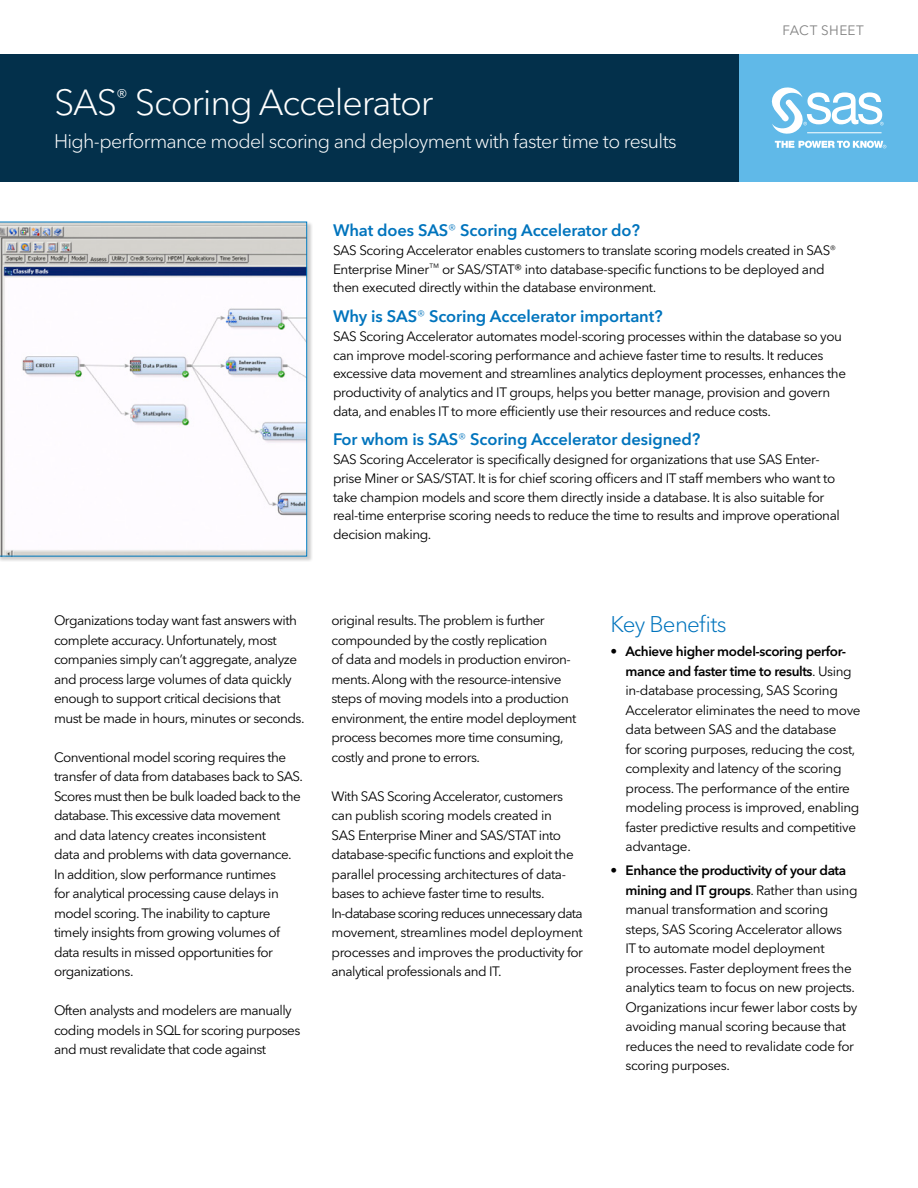
<style>
.page{position:relative;width:918px;height:1188px;background:#fff}
.page>*{position:absolute;margin:0;border:0;box-sizing:border-box;transform-origin:0 0}
.Headline_Title{font:300 36px "Avenir Next W1 G";letter-spacing:-.035em;color:#fff}
.Subhead-1_Cobalt{font:300 22.5px "Avenir Next W1 G";letter-spacing:-.035em;color:#0074bd}
.Headline_subhead___k{font:300 19.5px "Avenir Next W1 G";letter-spacing:-.035em;color:#fff}
.Summary_Q_Head-Groun{font:600 16.5px "Avenir Next W1 G";letter-spacing:-.01em;color:#0074bd}
.Body{font:13.5px/19.5px "Avenir Next W1 G";letter-spacing:-.035em;color:#000}
.Summary_Q_Body{font:13.5px/18.8px "Avenir Next W1 G";letter-spacing:-.03em;color:#000}
.Body_Bullet{font:13.5px/19.5px "Avenir Next W1 G";letter-spacing:-.025em;color:#000}
.Collateral_Identifie{font:13.5px "Avenir Next W1 G";letter-spacing:.025em;color:#818181}
.s1{font-weight:300;font-size:13.5px}
.s2{font-weight:600}
</style>
<div class="page">
<div style="left:0;top:54px;width:739px;height:128px;background:#03304b"></div>
<div style="left:0;top:222px;width:313px;height:340px;background:#000;opacity:.2"></div>
<svg style="left:0;top:222px;width:307px;height:334px"></svg>
<div style="left:739px;top:54px;width:179px;height:128px;background:#60b9e8"></div>
<svg style="left:775px;top:141px;width:111px;height:7px"></svg>
<svg style="left:771px;top:87px;width:113px;height:47px"></svg>
<hr style="left:807px;top:132px;width:75px;height:1px;background:#fff">
<p class="Headline_Title" style="left:54px;top:81px;width:381px">SAS<sup>®</sup> Scoring Accelerator</p>
<p class="Headline_subhead___k" style="left:54px;top:129px;width:624px">High-performance model scoring and deployment with faster time to results</p>
<p class="Collateral_Identifie" style="left:782px;top:23px;width:83px">FACT SHEET</p>
<p class="Summary_Q_Head-Groun" style="left:333px;top:220px;width:309px">What does SAS<span class="s1">®</span> Scoring Accelerator do?</p>
<p class="Summary_Q_Body" style="left:333px;top:241px;width:505px">SAS Scoring Accelerator enables customers to translate scoring models created in SAS<sup>®<br></sup>Enterprise Miner<sup>™</sup> or SAS/STAT® into database-specific functions to be deployed and then executed directly within the database environment.</p>
<p class="Summary_Q_Head-Groun" style="left:333px;top:306px;width:331px">Why is SAS<span class="s1">®</span> Scoring Accelerator important?</p>
<p class="Summary_Q_Body" style="left:333px;top:327px;width:515px">SAS Scoring Accelerator automates model-scoring processes within the database so you can improve model-scoring performance and achieve faster time to results. It reduces excessive data movement and streamlines analytics deployment processes, enhances the productivity of analytics and IT groups, helps you better manage, provision and govern data, and enables IT to more efficiently use their resources and reduce costs.</p>
<p class="Summary_Q_Head-Groun" style="left:333px;top:430px;width:369px">For whom is SAS<span class="s1">®</span> Scoring Accelerator designed?</p>
<p class="Summary_Q_Body" style="left:333px;top:450px;width:508px">SAS Scoring Accelerator is specifically designed for organizations that use SAS Enter&shy;prise Miner or SAS/STAT. It is for chief scoring officers and IT staff members who want to take champion models and score them directly inside a database. It is also suitable for real-time enterprise scoring needs to reduce the time to results and improve operational decision making.</p>
<p class="Body" style="left:54px;top:611px;width:252px">Organizations today want fast answers with complete accuracy. Unfortunately, most companies simply can’t aggregate, analyze and process large volumes of data quickly enough to support critical decisions that must be made in hours, minutes or seconds.</p>
<p class="Body" style="left:54px;top:747px;width:251px">Conventional model scoring requires the transfer of data from databases back to SAS.<br>Scores must then be bulk loaded back to the database. This excessive data movement and data latency creates inconsistent<br>data and problems with data governance.<br>In addition, slow performance runtimes<br>for analytical processing cause delays in model scoring. The inability to capture timely insights from growing volumes of data results in missed opportunities for organizations.</p>
<p class="Body" style="left:54px;top:1001px;width:248px">Often analysts and modelers are manually coding models in SQL for scoring purposes and must revalidate that code against</p>
<p class="Body" style="left:332px;top:611px;width:247px">original results. The problem is further compounded by the costly replication<br>of data and models in production environ&shy;ments. Along with the resource-intensive steps of moving models into a production environment, the entire model deployment process becomes more time consuming, costly and prone to errors.</p>
<p class="Body" style="left:332px;top:786px;width:253px">With SAS Scoring Accelerator, customers can publish scoring models created in<br>SAS Enterprise Miner and SAS/STAT into database-specific functions and exploit the parallel processing architectures of data&shy;bases to achieve faster time to results.<br>In-database scoring reduces unnecessary data movement, streamlines model deployment processes and improves the productivity for analytical professionals and IT.</p>
<p class="Subhead-1_Cobalt" style="left:610px;top:611px;width:118px">Key Benefits</p>
<p class="Body_Bullet" style="left:626px;top:642px;width:237px;text-indent:-15px">• <span class="s2">Achieve higher model-scoring perfor&shy;mance and faster time to results</span>. Using in-database processing, SAS Scoring Accelerator eliminates the need to move data between SAS and the database<br>for scoring purposes, reducing the cost, complexity and latency of the scoring process. The performance of the entire modeling process is improved, enabling faster predictive results and competitive advantage.</p>
<p class="Body_Bullet" style="left:626px;top:861px;width:234px;text-indent:-15px">• <span class="s2">Enhance the productivity of your data mining and IT groups</span>. Rather than using manual transformation and scoring steps, SAS Scoring Accelerator allows<br>IT to automate model deployment processes. Faster deployment frees the analytics team to focus on new projects.<br>Organizations incur fewer labor costs by avoiding manual scoring because that reduces the need to revalidate code for scoring purposes.</p>
</div>
